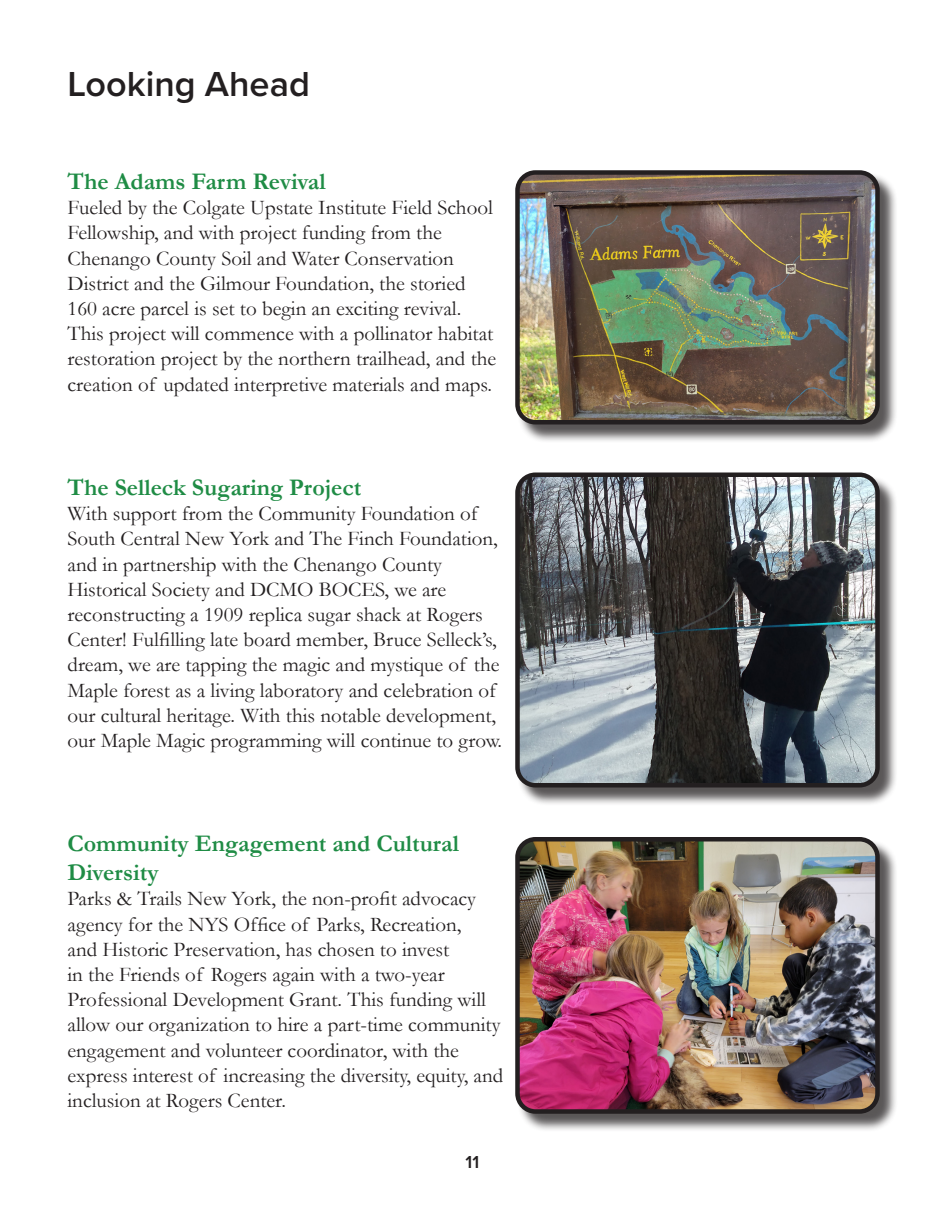
<style>
.page{position:relative;width:945px;height:1215px;background:#fff}
.page>*{position:absolute;margin:0;border:0;box-sizing:border-box;transform-origin:0 0}
.t1{font:600 36px "Proxima Nova";color:#231f20}
.t2{font:700 24px "Garamond";color:#1f8c45}
.t3{font:21px/25.2px "Garamond";color:#231f20}
.t4{font:600 18px "Proxima Nova";color:#231f20}
</style>
<div class="page">
<div style="left:518px;top:475px;width:380px;height:331px;background:#231f20;opacity:.75"></div>
<img style="left:518px;top:475px;width:360px;height:310px">
<div style="left:515px;top:472px;width:365px;height:316px;border:4px solid #231f20;border-radius:18px"></div>
<div style="left:518px;top:172px;width:380px;height:271px;background:#231f20;opacity:.75"></div>
<img style="left:518px;top:172px;width:360px;height:250px">
<div style="left:515px;top:170px;width:365px;height:254px;border:4px solid #231f20;border-radius:18px"></div>
<div style="left:518px;top:839px;width:380px;height:293px;background:#231f20;opacity:.75"></div>
<img style="left:518px;top:839px;width:360px;height:273px">
<div style="left:515px;top:837px;width:365px;height:277px;border:4px solid #231f20;border-radius:18px"></div>
<p class="t1" style="left:68px;top:57px;width:244px">Looking Ahead</p>
<p class="t2" style="left:68px;top:165px;width:260px">The Adams Farm Revival</p>
<p class="t3" style="left:68px;top:194px;width:430px">Fueled by the Colgate Upstate Institute Field School Fellowship, and with project funding from the Chenango County Soil and Water Conservation District and the Gilmour Foundation, the storied 160 acre parcel is set to begin an exciting revival.<br>This project will commence with a pollinator habitat restoration project by the northern trailhead, and the creation of updated interpretive materials and maps.</p>
<p class="t2" style="left:68px;top:471px;width:295px">The Selleck Sugaring Project</p>
<p class="t3" style="left:68px;top:500px;width:436px">With support from the Community Foundation of South Central New York and The Finch Foundation, and in partnership with the Chenango County Historical Society and DCMO BOCES, we are reconstructing a 1909 replica sugar shack at Rogers Center! Fulfilling late board member, Bruce Selleck’s, dream, we are tapping the magic and mystique of the Maple forest as a living laboratory and celebration of our cultural heritage. With this notable development, our Maple Magic programming will continue to grow.</p>
<p class="t2" style="left:68px;top:827px;width:393px">Community Engagement and Cultural</p>
<p class="t2" style="left:68px;top:856px;width:93px">Diversity</p>
<p class="t3" style="left:68px;top:886px;width:437px">Parks &amp; Trails New York, the non-profit advocacy agency for the NYS Office of Parks, Recreation,<br>and Historic Preservation, has chosen to invest<br>in the Friends of Rogers again with a two-year Professional Development Grant. This funding will allow our organization to hire a part-time community engagement and volunteer coordinator, with the express interest of increasing the diversity, equity, and inclusion at Rogers Center.</p>
<p class="t4" style="left:466px;top:1149px;width:15px">11</p>
</div>
